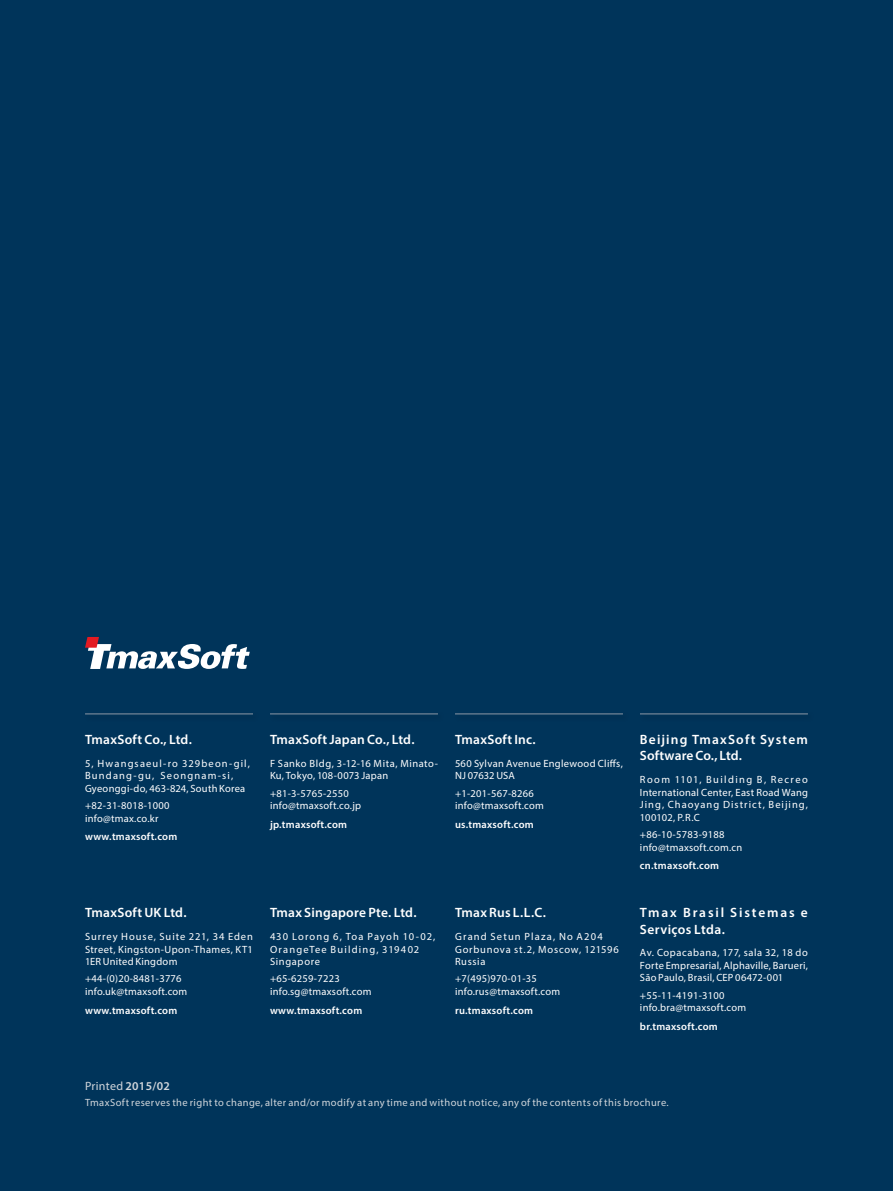
<style>
.page{position:relative;width:893px;height:1191px;background:#00345a}
.page>*{position:absolute;margin:0;border:0;box-sizing:border-box;transform-origin:0 0}
.t1{font:600 13.5px "Myriad Pro";letter-spacing:.025em;color:#fff}
.t2{font:600 13.5px/16.2px "Myriad Pro";letter-spacing:.08em;color:#fff}
.t3{font:600 13.5px/16.2px "Myriad Pro";letter-spacing:.135em;color:#fff}
.t4{font:12px "Myriad Pro";letter-spacing:.025em;color:#d1d6db}
.t5{font:10.5px/12.6px "Myriad Pro";letter-spacing:.025em;color:#fff}
.t6{font:600 10.5px "Myriad Pro";letter-spacing:.025em;color:#fff}
.t7{font:10.5px "Myriad Pro";letter-spacing:.035em;color:#d1d6db}
.t8{font:10.5px/12.6px "Myriad Pro";letter-spacing:.105em;color:#fff}
.t9{font:10.5px/12.6px "Myriad Pro";letter-spacing:.1em;color:#fff}
.t10{font:10.5px/12.6px "Myriad Pro";letter-spacing:.08em;color:#fff}
.s1{font-weight:600}
</style>
<div class="page">
<svg style="left:85px;top:637px;width:165px;height:32px"></svg>
<div style="left:84px;top:712px;width:176px;height:10px;background:#000;opacity:.35"></div>
<hr style="left:85px;top:713px;width:168px;height:1px;background:#8d98a5">
<div style="left:269px;top:712px;width:176px;height:10px;background:#000;opacity:.35"></div>
<hr style="left:270px;top:713px;width:168px;height:1px;background:#8d98a5">
<div style="left:454px;top:712px;width:176px;height:10px;background:#000;opacity:.35"></div>
<hr style="left:455px;top:713px;width:168px;height:1px;background:#8d98a5">
<div style="left:639px;top:712px;width:176px;height:10px;background:#000;opacity:.35"></div>
<hr style="left:640px;top:713px;width:168px;height:1px;background:#8d98a5">
<p class="t1" style="left:85px;top:731px;width:108px">TmaxSoft Co., Ltd.</p>
<p class="t8" style="left:85px;top:757px;width:166px">5, Hwangsaeul-ro 329beon-gil,<br>Bundang-gu, Seongnam-si,<br>Gyeonggi-do, 463-824, South Korea</p>
<p class="t5" style="left:85px;top:799px;width:86px">+82-31-8018-1000 info@tmax.co.kr</p>
<p class="t6" style="left:85px;top:830px;width:94px">www.tmaxsoft.com</p>
<p class="t1" style="left:270px;top:731px;width:146px">TmaxSoft Japan Co., Ltd.</p>
<p class="t5" style="left:270px;top:757px;width:169px">F Sanko Bldg, 3-12-16 Mita, Minato-<br>Ku, Tokyo, 108-0073 Japan</p>
<p class="t5" style="left:270px;top:786px;width:93px">+81-3-5765-2550 info@tmaxsoft.co.jp</p>
<p class="t6" style="left:270px;top:817px;width:79px">jp.tmaxsoft.com</p>
<p class="t1" style="left:85px;top:904px;width:103px">TmaxSoft UK Ltd.</p>
<p class="t5" style="left:85px;top:930px;width:169px;text-align:justify">Surrey House, Suite 221, 34 Eden Street, Kingston-Upon-Thames, KT1<br>1ER United Kingdom</p>
<p class="t5" style="left:85px;top:972px;width:104px">+44-(0)20-8481-3776 info.uk@tmaxsoft.com</p>
<p class="t6" style="left:85px;top:1003px;width:94px">www.tmaxsoft.com</p>
<p class="t1" style="left:270px;top:904px;width:148px">Tmax Singapore Pte. Ltd.</p>
<p class="t9" style="left:270px;top:930px;width:167px">430 Lorong 6, Toa Payoh 10-02,<br>OrangeTee Building, 319402<br>Singapore</p>
<p class="t5" style="left:270px;top:972px;width:103px">+65-6259-7223 info.sg@tmaxsoft.com</p>
<p class="t6" style="left:270px;top:1003px;width:94px">www.tmaxsoft.com</p>
<p class="t1" style="left:455px;top:731px;width:82px">TmaxSoft Inc.</p>
<p class="t5" style="left:455px;top:757px;width:169px">560 Sylvan Avenue Englewood Cliffs,<br>NJ 07632 USA</p>
<p class="t5" style="left:455px;top:786px;width:90px">+1-201-567-8266 info@tmaxsoft.com</p>
<p class="t6" style="left:455px;top:817px;width:80px">us.tmaxsoft.com</p>
<p class="t1" style="left:455px;top:904px;width:92px">Tmax Rus L.L.C.</p>
<p class="t10" style="left:455px;top:930px;width:165px">Grand Setun Plaza, No A204<br>Gorbunova st.2, Moscow, 121596<br>Russia</p>
<p class="t5" style="left:455px;top:972px;width:107px">+7(495)970-01-35 info.rus@tmaxsoft.com</p>
<p class="t6" style="left:455px;top:1003px;width:80px">ru.tmaxsoft.com</p>
<p class="t2" style="left:640px;top:731px;width:169px">Beijing TmaxSoft System<br>Software Co., Ltd.</p>
<p class="t5" style="left:640px;top:773px;width:169px;text-align:justify">Room 1101, Building B, Recreo International Center, East Road Wang Jing, Chaoyang District, Beijing, 100102, P.R.C</p>
<p class="t5" style="left:640px;top:828px;width:104px">+86-10-5783-9188 info@tmaxsoft.com.cn</p>
<p class="t6" style="left:640px;top:859px;width:81px">cn.tmaxsoft.com</p>
<p class="t3" style="left:640px;top:904px;width:169px">Tmax Brasil Sistemas e<br>Serviços Ltda.</p>
<p class="t5" style="left:640px;top:946px;width:169px;text-align:justify">Av. Copacabana, 177, sala 32, 18 do Forte Empresarial, Alphaville, Barueri, São Paulo, Brasil, CEP 06472-001</p>
<p class="t5" style="left:640px;top:988px;width:108px">+55-11-4191-3100 info.bra@tmaxsoft.com</p>
<p class="t6" style="left:640px;top:1019px;width:79px">br.tmaxsoft.com</p>
<p class="t4" style="left:85px;top:1079px;width:86px">Printed <span class="s1">2015/02</span></p>
<p class="t7" style="left:85px;top:1095px;width:585px">TmaxSoft reserves the right to change, alter and/or modify at any time and without notice, any of the contents of this brochure.</p>
</div>
